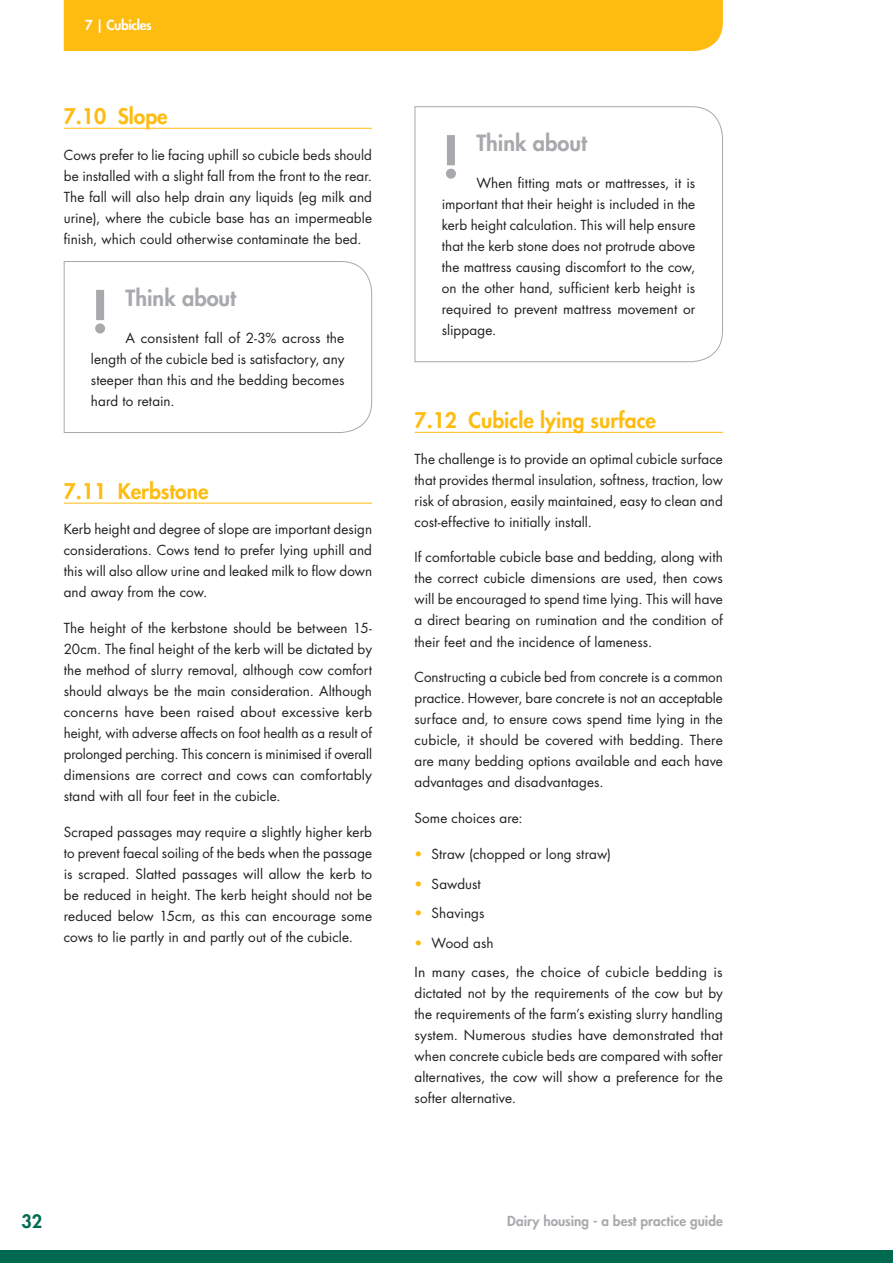
<style>
.page{position:relative;width:893px;height:1263px;background:#fff}
.page>*{position:absolute;margin:0;border:0;box-sizing:border-box;transform-origin:0 0}
.t1{font:800 56.4px "Futura Std";color:#a7a9ac}
.t2{font:800 21.75px "Futura Std";color:#a7a9ac}
.t3{font:800 21px "Futura Std";color:#febc11}
.t4{font:800 18px "Futura Std";color:#006a51}
.t5{font:13.5px/21px "Futura Std";letter-spacing:.005em;color:#231f20;text-align:justify}
.t6{font:800 13.5px "Futura Std";letter-spacing:.005em;color:#a7a9ac}
.t7{font:800 13.5px "Futura Std";letter-spacing:-.025em;color:#fff}
.s1{color:#febc11}
</style>
<div class="page">
<div style="left:0;top:1250px;width:893px;height:13px;background:#006a51"></div>
<hr style="left:64px;top:128px;width:308px;height:1px;background:#febc11">
<hr style="left:64px;top:503px;width:308px;height:1px;background:#febc11">
<svg style="left:63px;top:261px;width:309px;height:172px"></svg>
<hr style="left:415px;top:432px;width:308px;height:1px;background:#febc11">
<svg style="left:414px;top:106px;width:309px;height:256px"></svg>
<div style="left:64px;top:0;width:659px;height:51px;background:#febc11"></div>
<p class="t7" style="left:85px;top:16px;width:68px">7 | Cubicles</p>
<h3 class="t3" style="left:64px;top:103px;width:105px">7.10 Slope</h3>
<p class="t5" style="left:64px;top:144px;width:310px">Cows prefer to lie facing uphill so cubicle beds should be installed with a slight fall from the front to the rear.<br>The fall will also help drain any liquids (eg milk and urine), where the cubicle base has an impermeable finish, which could otherwise contaminate the bed.</p>
<h1 class="t1" style="left:91px;top:276px;width:20px">!</h1>
<h2 class="t2" style="left:126px;top:284px;width:112px">Think about</h2>
<p class="t5" style="left:91px;top:327px;width:255px;text-indent:35px">A consistent fall of 2-3% across the length of the cubicle bed is satisfactory, any steeper than this and the bedding becomes hard to retain.</p>
<h3 class="t3" style="left:64px;top:477px;width:146px">7.11 Kerbstone</h3>
<p class="t5" style="left:64px;top:519px;width:310px">Kerb height and degree of slope are important design considerations. Cows tend to prefer lying uphill and this will also allow urine and leaked milk to flow down and away from the cow.</p>
<p class="t5" style="left:64px;top:618px;width:310px">The height of the kerbstone should be between 15- 20cm. The final height of the kerb will be dictated by the method of slurry removal, although cow comfort should always be the main consideration. Although concerns have been raised about excessive kerb height, with adverse affects on foot health as a result of prolonged perching. This concern is minimised if overall dimensions are correct and cows can comfortably stand with all four feet in the cubicle.</p>
<p class="t5" style="left:64px;top:822px;width:310px">Scraped passages may require a slightly higher kerb to prevent faecal soiling of the beds when the passage is scraped. Slatted passages will allow the kerb to be reduced in height. The kerb height should not be reduced below 15cm, as this can encourage some cows to lie partly in and partly out of the cubicle.</p>
<h1 class="t1" style="left:442px;top:121px;width:20px">!</h1>
<h2 class="t2" style="left:476px;top:130px;width:112px">Think about</h2>
<p class="t5" style="left:442px;top:173px;width:255px;text-indent:35px">When fitting mats or mattresses, it is important that their height is included in the kerb height calculation. This will help ensure that the kerb stone does not protrude above the mattress causing discomfort to the cow, on the other hand, sufficient kerb height is required to prevent mattress movement or slippage.</p>
<h3 class="t3" style="left:415px;top:407px;width:243px">7.12 Cubicle lying surface</h3>
<p class="t5" style="left:415px;top:448px;width:310px">The challenge is to provide an optimal cubicle surface that provides thermal insulation, softness, traction, low risk of abrasion, easily maintained, easy to clean and cost-effective to initially install.</p>
<p class="t5" style="left:415px;top:547px;width:310px">If comfortable cubicle base and bedding, along with the correct cubicle dimensions are used, then cows will be encouraged to spend time lying. This will have a direct bearing on rumination and the condition of their feet and the incidence of lameness.</p>
<p class="t5" style="left:415px;top:667px;width:310px">Constructing a cubicle bed from concrete is a common practice. However, bare concrete is not an acceptable surface and, to ensure cows spend time lying in the cubicle, it should be covered with bedding. There are many bedding options available and each have advantages and disadvantages.</p>
<p class="t5" style="left:415px;top:808px;width:109px">Some choices are:</p>
<p class="t5" style="left:415px;top:844px;width:198px"><span class="s1">•</span> Straw (chopped or long straw)</p>
<p class="t5" style="left:415px;top:873px;width:68px"><span class="s1">•</span> Sawdust</p>
<p class="t5" style="left:415px;top:903px;width:71px"><span class="s1">•</span> Shavings</p>
<p class="t5" style="left:415px;top:928px;width:310px;line-height:29.5px"><span class="s1">•</span> Wood ash<br>In many cases, the choice of cubicle bedding is</p>
<p class="t5" style="left:415px;top:983px;width:310px">dictated not by the requirements of the cow but by the requirements of the farm’s existing slurry handling system. Numerous studies have demonstrated that when concrete cubicle beds are compared with softer alternatives, the cow will show a preference for the softer alternative.</p>
<h3 class="t4" style="left:21px;top:1210px;width:22px">32</h3>
<p class="t6" style="left:507px;top:1212px;width:217px">Dairy housing - a best practice guide</p>
</div>
